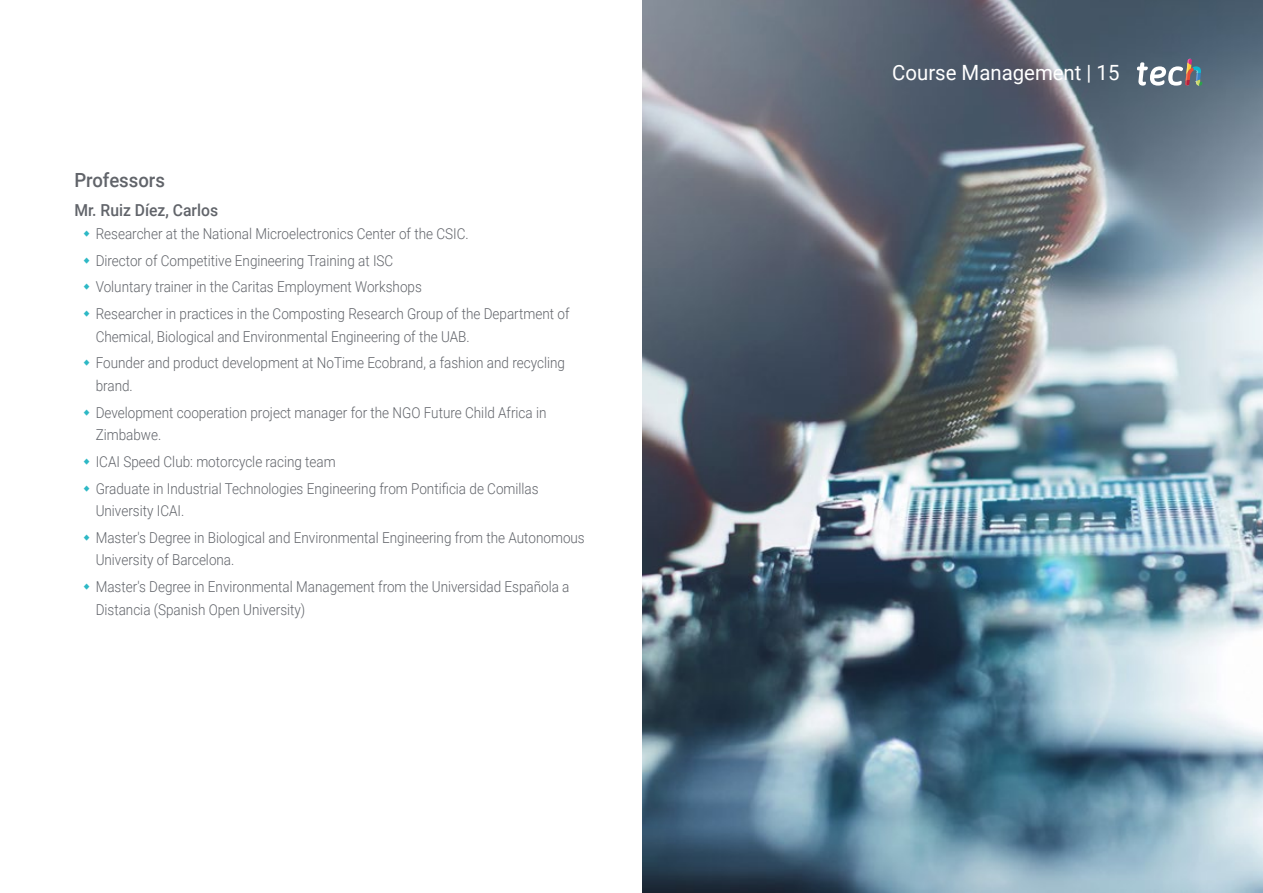
<style>
.page{position:relative;width:1263px;height:893px;background:#fff}
.page>*{position:absolute;margin:0;border:0;box-sizing:border-box;transform-origin:0 0}
.t1{font:21px "Roboto";color:#fff}
.t2{font:500 19.5px "Roboto";color:#61646a;scale:.95 1}
.t3{font:500 16.5px "Roboto";color:#61646a;scale:.95 1}
.t4{font:300 15px/26.7px "Roboto";color:#61646a;scale:.9 1}
</style>
<div class="page">
<img style="left:642px;top:0;width:621px;height:893px">
<svg style="left:1137px;top:59px;width:65px;height:27px"></svg>
<h2 class="t2" style="left:74px;top:166px;width:97px">Professors</h2>
<p class="t3" style="left:74px;top:199px;width:153px">Mr. Ruiz Díez, Carlos</p>
<p class="t4" style="left:96px;top:220px;width:528px">Researcher at the National Microelectronics Center of the CSIC.<br>Director of Competitive Engineering Training at ISC<br>Voluntary trainer in the Caritas Employment Workshops<br>Researcher in practices in the Composting Research Group of the Department of</p>
<p class="t4" style="left:96px;top:322px;width:523px">Chemical, Biological and Environmental Engineering of the UAB.<br>Founder and product development at NoTime Ecobrand, a fashion and recycling</p>
<p class="t4" style="left:96px;top:372px;width:502px">brand.<br>Development cooperation project manager for the NGO Future Child Africa in</p>
<p class="t4" style="left:96px;top:421px;width:494px">Zimbabwe.<br>ICAI Speed Club: motorcycle racing team<br>Graduate in Industrial Technologies Engineering from Pontificia de Comillas</p>
<p class="t4" style="left:96px;top:497px;width:545px">University ICAI.<br>Master's Degree in Biological and Environmental Engineering from the Autonomous</p>
<p class="t4" style="left:96px;top:546px;width:528px">University of Barcelona.<br>Master's Degree in Environmental Management from the Universidad Española a</p>
<p class="t4" style="left:96px;top:595px;width:234px">Distancia (Spanish Open University)</p>
<h1 class="t1" style="left:892px;top:57px;width:229px">Course Management | 15</h1>
</div>
